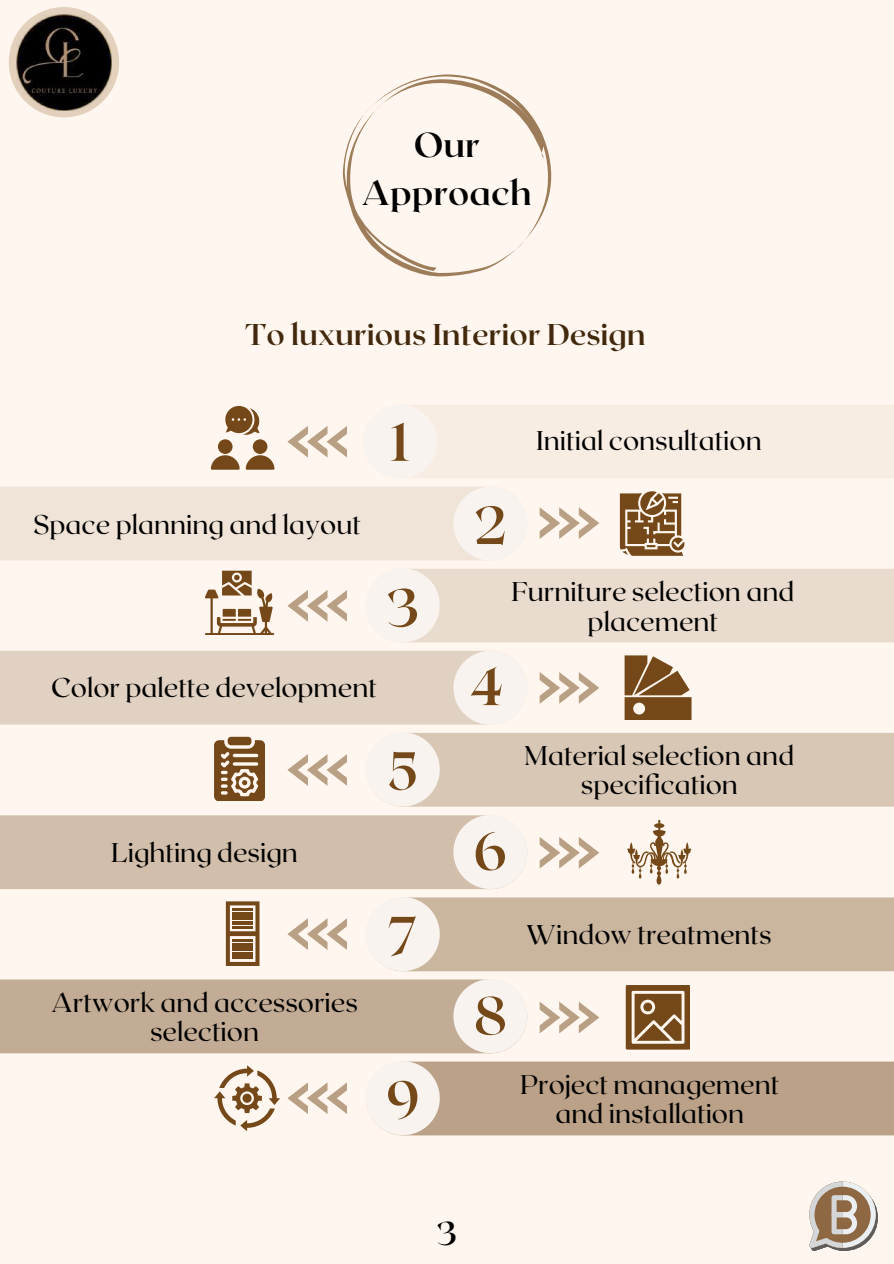
<style>
.page{position:relative;width:894px;height:1264px;background:#fff}
.page>*{position:absolute;margin:0;border:0;box-sizing:border-box;transform-origin:0 0}
.t1{font:700 53.25px "Roxborough CF";color:#744819}
.t2{font:700 34.5px/47.2px "Roxborough CF";color:#000;text-align:center}
.t3{font:700 33px "Roxborough CF";color:#000}
.t4{font:700 30px "Roxborough CF";color:#42280c}
.t5{font:27px/29.2px "Roxborough CF";color:#000;text-align:center}
</style>
<div class="page">
<div style="left:0;top:0;width:893px;height:1263px;background:#fff7ef"></div>
<div style="left:409px;top:405px;width:484px;height:73px;background:#f7ede3"></div>
<div style="left:0;top:487px;width:483px;height:73px;background:#f0e4d8"></div>
<svg style="left:394px;top:568px;width:499px;height:74px;background:#eaddd0"></svg>
<svg style="left:375px;top:733px;width:518px;height:73px;background:#dccbbc"></svg>
<svg style="left:366px;top:897px;width:527px;height:74px;background:#d0bda9"></svg>
<svg style="left:366px;top:1061px;width:527px;height:74px;background:#c2ab94"></svg>
<svg style="left:0;top:650px;width:512px;height:74px;background:#e3d4c6"></svg>
<svg style="left:0;top:815px;width:527px;height:74px;background:#d7c5b3"></svg>
<svg style="left:0;top:979px;width:527px;height:74px;background:#cab5a0"></svg>
<svg style="left:211px;top:405px;width:63px;height:64px"></svg>
<svg style="left:619px;top:491px;width:64px;height:64px"></svg>
<svg style="left:205px;top:570px;width:69px;height:65px"></svg>
<svg style="left:624px;top:655px;width:66px;height:64px"></svg>
<div style="left:227px;top:736px;width:24px;height:9px;background:#744819;border-radius:3px"></div>
<svg style="left:214px;top:740px;width:50px;height:61px"></svg>
<svg style="left:627px;top:820px;width:64px;height:64px"></svg>
<svg style="left:226px;top:901px;width:33px;height:64px"></svg>
<hr style="left:232px;top:908px;width:21px;height:2px;background:#744819">
<hr style="left:232px;top:912px;width:21px;height:3px;background:#744819">
<hr style="left:232px;top:916px;width:21px;height:3px;background:#744819">
<hr style="left:232px;top:921px;width:21px;height:3px;background:#744819">
<hr style="left:232px;top:925px;width:21px;height:3px;background:#744819">
<hr style="left:232px;top:938px;width:21px;height:3px;background:#744819">
<hr style="left:232px;top:943px;width:21px;height:3px;background:#744819">
<hr style="left:232px;top:947px;width:21px;height:3px;background:#744819">
<hr style="left:232px;top:952px;width:21px;height:3px;background:#744819">
<hr style="left:232px;top:956px;width:21px;height:3px;background:#744819">
<svg style="left:625px;top:985px;width:64px;height:64px"></svg>
<svg style="left:214px;top:1065px;width:66px;height:66px"></svg>
<svg style="left:287px;top:426px;width:60px;height:31px"></svg>
<svg style="left:287px;top:590px;width:60px;height:31px"></svg>
<svg style="left:287px;top:754px;width:60px;height:31px"></svg>
<svg style="left:287px;top:918px;width:60px;height:31px"></svg>
<svg style="left:287px;top:1082px;width:60px;height:31px"></svg>
<svg style="left:539px;top:507px;width:60px;height:31px"></svg>
<svg style="left:539px;top:672px;width:60px;height:31px"></svg>
<svg style="left:539px;top:837px;width:60px;height:31px"></svg>
<svg style="left:539px;top:1001px;width:60px;height:32px"></svg>
<svg style="left:809px;top:1181px;width:68px;height:69px"></svg>
<svg style="left:343px;top:74px;width:209px;height:202px"></svg>
<svg style="left:9px;top:7px;width:110px;height:110px"></svg>
<img style="left:16px;top:14px;width:96px;height:96px">
<p class="t2" style="left:361px;top:120px;width:172px">Our<br>Approach</p>
<p class="t4" style="left:245px;top:314px;width:401px">To luxurious Interior Design</p>
<h1 class="t1" style="left:391px;top:407px;width:20px">1</h1>
<p class="t5" style="left:33px;top:509px;width:329px">Space planning and layout</p>
<h1 class="t1" style="left:386px;top:573px;width:35px">3</h1>
<p class="t5" style="left:51px;top:672px;width:327px">Color palette development</p>
<h1 class="t1" style="left:387px;top:736px;width:32px">5</h1>
<p class="t5" style="left:111px;top:836px;width:188px">Lighting design</p>
<p class="t5" style="left:51px;top:986px;width:308px">Artwork and accessories selection</p>
<h1 class="t1" style="left:387px;top:900px;width:31px">7</h1>
<h1 class="t1" style="left:386px;top:1065px;width:35px">9</h1>
<h1 class="t1" style="left:473px;top:491px;width:35px">2</h1>
<p class="t5" style="left:536px;top:424px;width:227px">Initial consultation</p>
<p class="t5" style="left:511px;top:576px;width:284px">Furniture selection and placement</p>
<h1 class="t1" style="left:469px;top:652px;width:35px">4</h1>
<p class="t5" style="left:524px;top:739px;width:271px">Material selection and specification</p>
<h1 class="t1" style="left:473px;top:816px;width:35px">6</h1>
<p class="t5" style="left:526px;top:918px;width:247px">Window treatments</p>
<h1 class="t1" style="left:474px;top:981px;width:34px">8</h1>
<p class="t5" style="left:520px;top:1068px;width:260px">Project management and installation</p>
<p class="t3" style="left:436px;top:1211px;width:22px">3</p>
</div>
